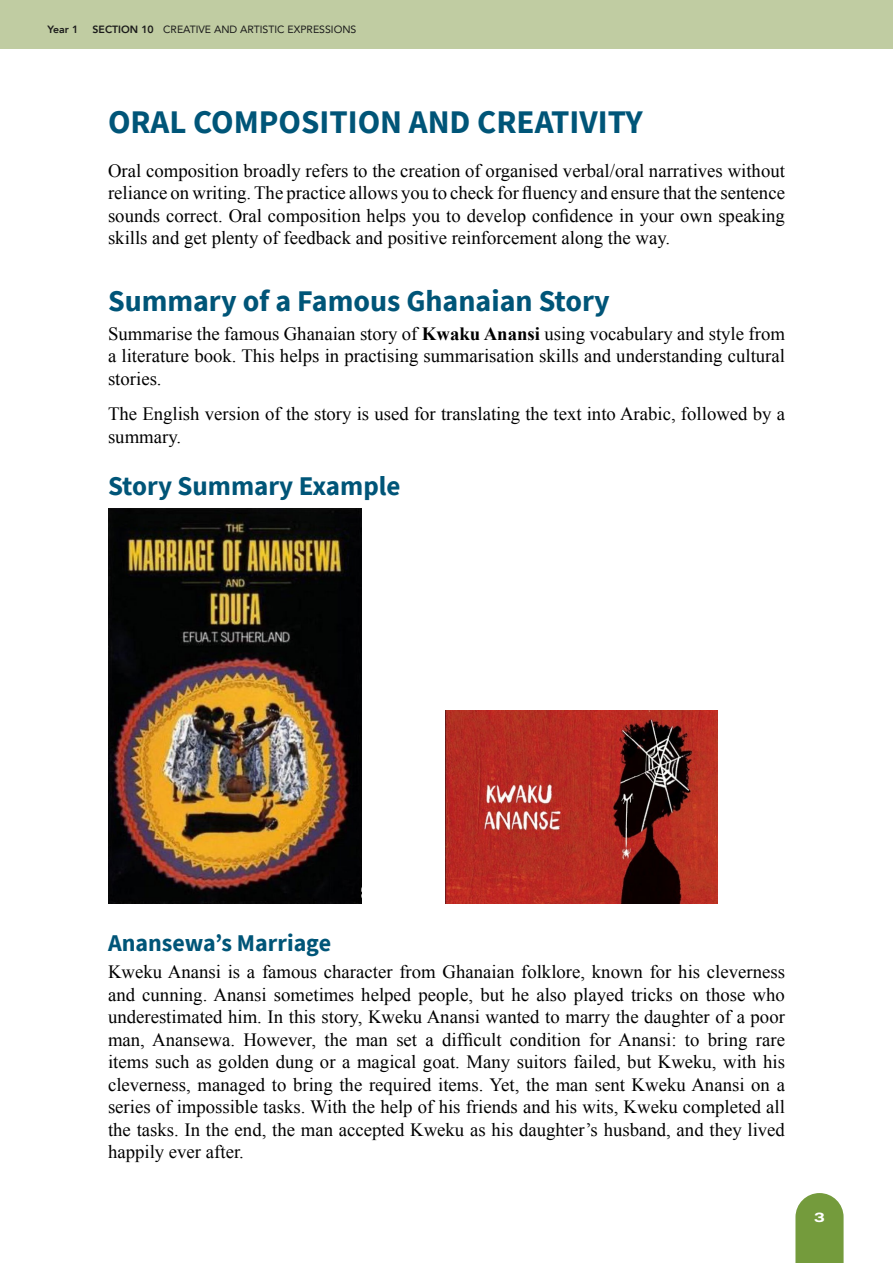
<style>
.page{position:relative;width:893px;height:1263px;background:#fff}
.page>*{position:absolute;margin:0;border:0;box-sizing:border-box;transform-origin:0 0}
.t1{font:700 33px "Source Sans Pro";color:#005578}
.t2{font:700 30px "Source Sans Pro";color:#005578}
.t3{font:700 27px "Source Sans Pro";color:#005578}
.t4{font:700 24px "Source Sans Pro";color:#005578}
.t5{font:18.75px/22.5px "Times New Roman";color:#000;text-align:justify}
.t6{font:800 13.5px "Archivo Expanded";color:#fff}
.t7{font:10.5px "Avenir";color:#1a1a1a}
.t8{font:800 10.5px "Avenir";color:#1a1a1a}
.s1{font-weight:800}
.s2{font-weight:700}
</style>
<div class="page">
<div style="left:0;top:0;width:893px;height:49px;background:#c0cca2"></div>
<svg style="left:795px;top:1193px;width:49px;height:70px;background:#80a44d"></svg>
<img style="left:108px;top:508px;width:253px;height:396px">
<img style="left:445px;top:710px;width:273px;height:194px">
<p class="t8" style="left:48px;top:21px;width:32px">Year 1</p>
<p class="t7" style="left:93px;top:21px;width:265px"><span class="s1">SECTION 10</span> CREATIVE AND ARTISTIC EXPRESSIONS</p>
<h1 class="t1" style="left:108px;top:99px;width:536px">ORAL COMPOSITION AND CREATIVITY</h1>
<p class="t5" style="left:108px;top:159px;width:678px">Oral composition broadly refers to the creation of organised verbal/oral narratives without reliance on writing. The practice allows you to check for fluency and ensure that the sentence sounds correct. Oral composition helps you to develop confidence in your own speaking skills and get plenty of feedback and positive reinforcement along the way.</p>
<h2 class="t2" style="left:108px;top:281px;width:503px">Summary of a Famous Ghanaian Story</h2>
<p class="t5" style="left:108px;top:322px;width:678px">Summarise the famous Ghanaian story of <span class="s2">Kwaku Anansi</span> using vocabulary and style from a literature book. This helps in practising summarisation skills and understanding cultural stories.</p>
<p class="t5" style="left:108px;top:402px;width:678px">The English version of the story is used for translating the text into Arabic, followed by a summary.</p>
<h3 class="t3" style="left:108px;top:467px;width:294px">Story Summary Example</h3>
<p class="t4" style="left:108px;top:927px;width:225px">Anansewa’s Marriage</p>
<p class="t5" style="left:108px;top:960px;width:678px">Kweku Anansi is a famous character from Ghanaian folklore, known for his cleverness and cunning. Anansi sometimes helped people, but he also played tricks on those who underestimated him. In this story, Kweku Anansi wanted to marry the daughter of a poor man, Anansewa. However, the man set a difficult condition for Anansi: to bring rare items such as golden dung or a magical goat. Many suitors failed, but Kweku, with his cleverness, managed to bring the required items. Yet, the man sent Kweku Anansi on a series of impossible tasks. With the help of his friends and his wits, Kweku completed all the tasks. In the end, the man accepted Kweku as his daughter’s husband, and they lived happily ever after.</p>
<p class="t6" style="left:814px;top:1207px;width:12px">3</p>
</div>
